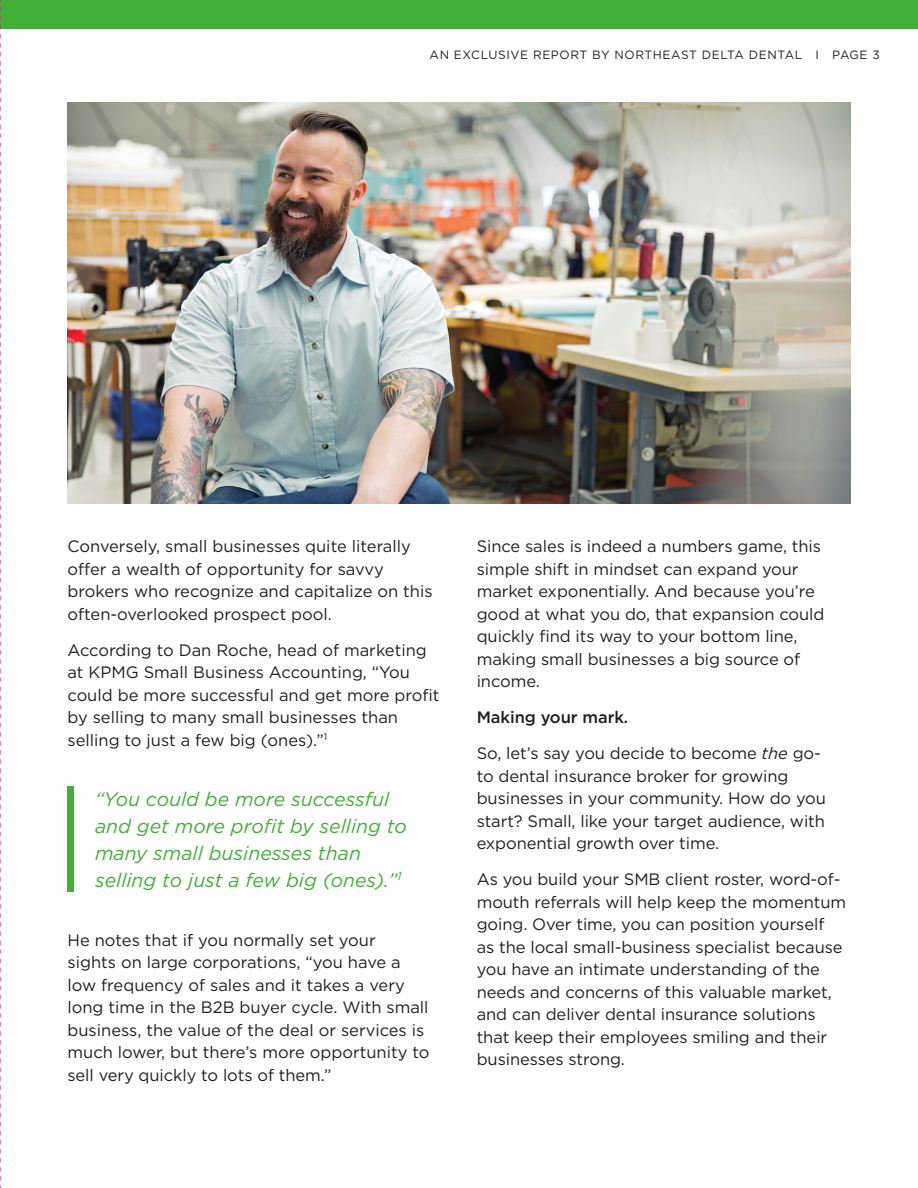
<style>
.page{position:relative;width:918px;height:1188px;background:#fff}
.page>*{position:absolute;margin:0;border:0;box-sizing:border-box;transform-origin:0 0}
.t1{font:italic 19.5px/27px "Gotham";color:#43af38}
.t2{font:16.5px/22.5px "Gotham";letter-spacing:-.005em;color:#231f20}
.t3{font:500 16.5px "Gotham";letter-spacing:-.005em;color:#231f20}
.t4{font:12px "Gotham";letter-spacing:.05em;color:#231f20}
.s1{font-style:italic}
</style>
<div class="page">
<img style="left:68px;top:102px;width:782px;height:401px">
<div style="left:68px;top:786px;width:6px;height:105px;background:#43af38"></div>
<div style="left:0;top:0;width:918px;height:28px;background:#43af38"></div>
<svg style="left:0;top:0;width:1px;height:1188px"></svg>
<p class="t4" style="left:430px;top:47px;width:452px">AN EXCLUSIVE REPORT BY NORTHEAST DELTA DENTAL I PAGE 3</p>
<p class="t2" style="left:68px;top:535px;width:367px">Conversely, small businesses quite literally offer a wealth of opportunity for savvy brokers who recognize and capitalize on this often-overlooked prospect pool.</p>
<p class="t2" style="left:68px;top:638px;width:373px">According to Dan Roche, head of marketing at KPMG Small Business Accounting, “You could be more successful and get more profit by selling to many small businesses than selling to just a few big (ones).”<sup>1</sup></p>
<p class="t1" style="left:95px;top:785px;width:313px">“You could be more successful and get more profit by selling to many small businesses than selling to just a few big (ones).”<sup>1</sup></p>
<p class="t2" style="left:68px;top:929px;width:364px">He notes that if you normally set your<br>sights on large corporations, “you have a low frequency of sales and it takes a very long time in the B2B buyer cycle. With small business, the value of the deal or services is much lower, but there’s more opportunity to sell very quickly to lots of them.”</p>
<p class="t2" style="left:477px;top:535px;width:349px">Since sales is indeed a numbers game, this simple shift in mindset can expand your market exponentially. And because you’re good at what you do, that expansion could quickly find its way to your bottom line, making small businesses a big source of income.</p>
<p class="t3" style="left:477px;top:707px;width:153px">Making your mark.</p>
<p class="t2" style="left:477px;top:742px;width:351px">So, let’s say you decide to become <span class="s1">the</span> go&shy;to dental insurance broker for growing businesses in your community. How do you start? Small, like your target audience, with exponential growth over time.</p>
<p class="t2" style="left:477px;top:868px;width:371px">As you build your SMB client roster, word-of&shy;mouth referrals will help keep the momentum going. Over time, you can position yourself as the local small-business specialist because you have an intimate understanding of the needs and concerns of this valuable market, and can deliver dental insurance solutions that keep their employees smiling and their businesses strong.</p>
</div>
